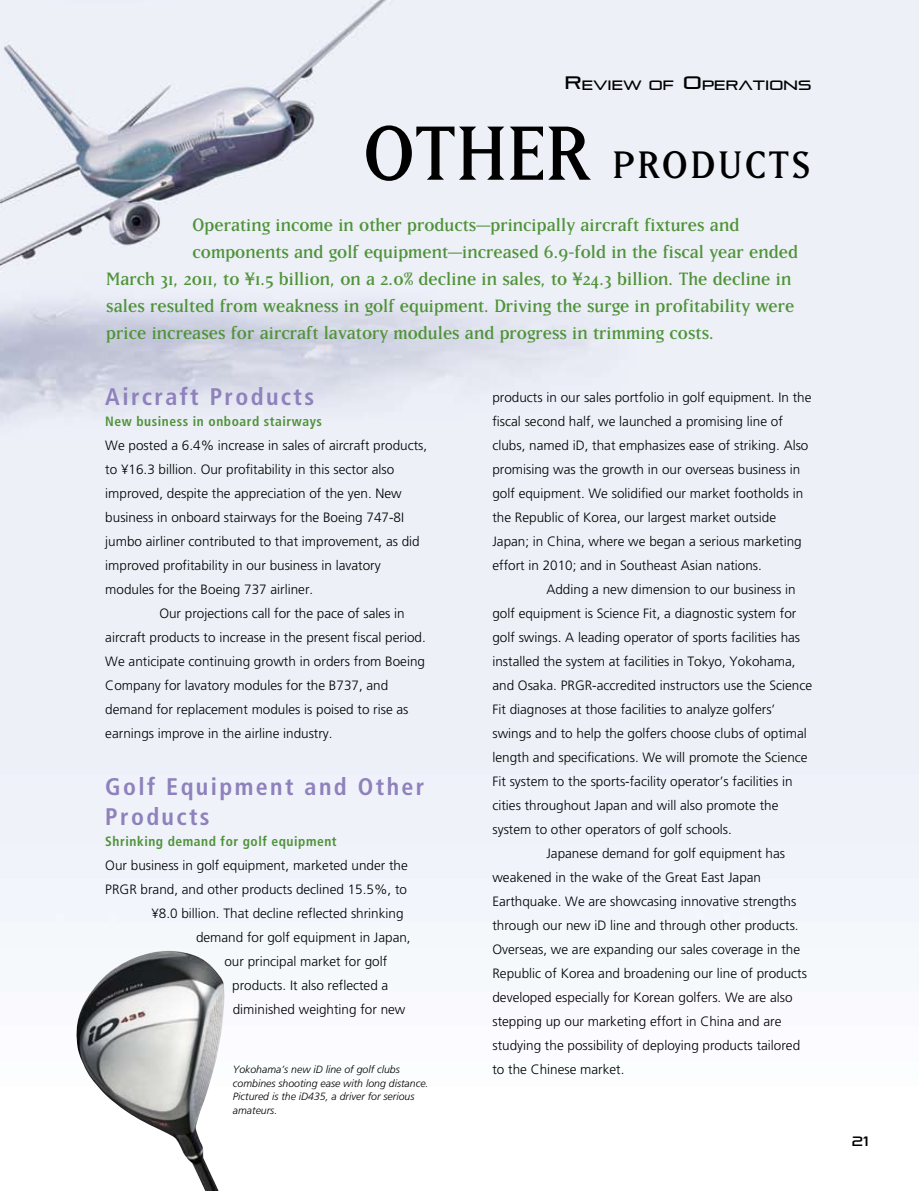
<style>
.page{position:relative;width:919px;height:1191px;background:#fff}
.page>*{position:absolute;margin:0;border:0;box-sizing:border-box;transform-origin:0 0}
.t1{font:45px "Matrix";letter-spacing:.06em;color:#000}
.t2{font:700 condensed 24px/30px "Frutiger";letter-spacing:.1em;color:#8e81bc}
.t3{font:21px "Matrix";color:#4f9339}
.t4{font:300 13.5px "Frutiger";color:#000}
.t5{font:700 condensed 13.5px "Frutiger";letter-spacing:.04em;color:#4f9339}
.t6{font:13.5px "Pirulen";letter-spacing:.02em;color:#000}
.t7{font:italic 300 10.5px/13.5px "Frutiger";color:#000}
.s1{font-size:18px}
.s2{font-size:90px}
</style>
<div class="page">
<img style="left:0;top:0;width:918px;height:948px">
<img style="left:76px;top:950px;width:149px;height:241px">
<p class="t6" style="left:564px;top:76px;width:248px"><span class="s1">R</span>EVIEW OF <span class="s1">O</span>PERATIONS</p>
<h1 class="t1" style="left:363px;top:143px;width:448px"><span class="s2">OTHER</span> PRODUCTS</h1>
<h3 class="t3" style="left:192px;top:214px;width:548px">Operating income in other products—principally aircraft fixtures and</h3>
<h3 class="t3" style="left:192px;top:241px;width:607px">components and golf equipment—increased 6.9-fold in the fiscal year ended</h3>
<h3 class="t3" style="left:106px;top:268px;width:686px">March 31, 2011, to ¥1.5 billion, on a 2.0% decline in sales, to ¥24.3 billion. The decline in</h3>
<h3 class="t3" style="left:106px;top:295px;width:689px">sales resulted from weakness in golf equipment. Driving the surge in profitability were</h3>
<h3 class="t3" style="left:106px;top:322px;width:609px">price increases for aircraft lavatory modules and progress in trimming costs.</h3>
<h2 class="t2" style="left:105px;top:381px;width:210px">Aircraft Products</h2>
<p class="t5" style="left:105px;top:413px;width:218px">New business in onboard stairways</p>
<p class="t4" style="left:105px;top:437px;width:323px">We posted a 6.4% increase in sales of aircraft products,</p>
<p class="t4" style="left:105px;top:461px;width:290px">to ¥16.3 billion. Our profitability in this sector also</p>
<p class="t4" style="left:105px;top:485px;width:298px">improved, despite the appreciation of the yen. New</p>
<p class="t4" style="left:105px;top:509px;width:300px">business in onboard stairways for the Boeing 747-8I</p>
<p class="t4" style="left:105px;top:533px;width:316px">jumbo airliner contributed to that improvement, as did</p>
<p class="t4" style="left:105px;top:557px;width:277px">improved profitability in our business in lavatory</p>
<p class="t4" style="left:105px;top:581px;width:209px">modules for the Boeing 737 airliner.</p>
<p class="t4" style="left:159px;top:605px;width:247px">Our projections call for the pace of sales in</p>
<p class="t4" style="left:105px;top:629px;width:322px">aircraft products to increase in the present fiscal period.</p>
<p class="t4" style="left:105px;top:653px;width:321px">We anticipate continuing growth in orders from Boeing</p>
<p class="t4" style="left:105px;top:677px;width:284px">Company for lavatory modules for the B737, and</p>
<p class="t4" style="left:105px;top:701px;width:305px">demand for replacement modules is poised to rise as</p>
<p class="t4" style="left:105px;top:725px;width:229px">earnings improve in the airline industry.</p>
<h2 class="t2" style="left:105px;top:771px;width:320px">Golf Equipment and Other<br>Products</h2>
<p class="t5" style="left:105px;top:833px;width:233px">Shrinking demand for golf equipment</p>
<p class="t4" style="left:105px;top:857px;width:304px">Our business in golf equipment, marketed under the</p>
<p class="t4" style="left:105px;top:881px;width:303px">PRGR brand, and other products declined 15.5%, to</p>
<p class="t4" style="left:151px;top:905px;width:254px">¥8.0 billion. That decline reflected shrinking</p>
<p class="t4" style="left:196px;top:929px;width:216px">demand for golf equipment in Japan,</p>
<p class="t4" style="left:224px;top:953px;width:164px">our principal market for golf</p>
<p class="t4" style="left:232px;top:977px;width:158px">products. It also reflected a</p>
<p class="t4" style="left:233px;top:1001px;width:174px">diminished weighting for new</p>
<p class="t7" style="left:233px;top:1063px;width:197px">Yokohama’s new iD line of golf clubs combines shooting ease with long distance.<br>Pictured is the iD435, a driver for serious amateurs.</p>
<p class="t4" style="left:492px;top:389px;width:320px">products in our sales portfolio in golf equipment. In the</p>
<p class="t4" style="left:492px;top:413px;width:292px">fiscal second half, we launched a promising line of</p>
<p class="t4" style="left:492px;top:437px;width:317px">clubs, named iD, that emphasizes ease of striking. Also</p>
<p class="t4" style="left:492px;top:461px;width:309px">promising was the growth in our overseas business in</p>
<p class="t4" style="left:492px;top:485px;width:312px">golf equipment. We solidified our market footholds in</p>
<p class="t4" style="left:492px;top:509px;width:285px">the Republic of Korea, our largest market outside</p>
<p class="t4" style="left:492px;top:533px;width:311px">Japan; in China, where we began a serious marketing</p>
<p class="t4" style="left:492px;top:557px;width:271px">effort in 2010; and in Southeast Asian nations.</p>
<p class="t4" style="left:546px;top:581px;width:251px">Adding a new dimension to our business in</p>
<p class="t4" style="left:492px;top:605px;width:305px">golf equipment is Science Fit, a diagnostic system for</p>
<p class="t4" style="left:492px;top:629px;width:309px">golf swings. A leading operator of sports facilities has</p>
<p class="t4" style="left:492px;top:653px;width:305px">installed the system at facilities in Tokyo, Yokohama,</p>
<p class="t4" style="left:492px;top:677px;width:321px">and Osaka. PRGR-accredited instructors use the Science</p>
<p class="t4" style="left:492px;top:701px;width:284px">Fit diagnoses at those facilities to analyze golfers’</p>
<p class="t4" style="left:492px;top:725px;width:316px">swings and to help the golfers choose clubs of optimal</p>
<p class="t4" style="left:492px;top:749px;width:317px">length and specifications. We will promote the Science</p>
<p class="t4" style="left:492px;top:773px;width:301px">Fit system to the sports-facility operator’s facilities in</p>
<p class="t4" style="left:492px;top:797px;width:287px">cities throughout Japan and will also promote the</p>
<p class="t4" style="left:492px;top:821px;width:241px">system to other operators of golf schools.</p>
<p class="t4" style="left:546px;top:845px;width:240px">Japanese demand for golf equipment has</p>
<p class="t4" style="left:492px;top:869px;width:270px">weakened in the wake of the Great East Japan</p>
<p class="t4" style="left:492px;top:893px;width:305px">Earthquake. We are showcasing innovative strengths</p>
<p class="t4" style="left:492px;top:917px;width:308px">through our new iD line and through other products.</p>
<p class="t4" style="left:492px;top:941px;width:309px">Overseas, we are expanding our sales coverage in the</p>
<p class="t4" style="left:492px;top:965px;width:316px">Republic of Korea and broadening our line of products</p>
<p class="t4" style="left:492px;top:989px;width:302px">developed especially for Korean golfers. We are also</p>
<p class="t4" style="left:492px;top:1013px;width:290px">stepping up our marketing effort in China and are</p>
<p class="t4" style="left:492px;top:1037px;width:309px">studying the possibility of deploying products tailored</p>
<p class="t4" style="left:492px;top:1061px;width:134px">to the Chinese market.</p>
<p class="t6" style="left:851px;top:1133px;width:18px">21</p>
</div>
